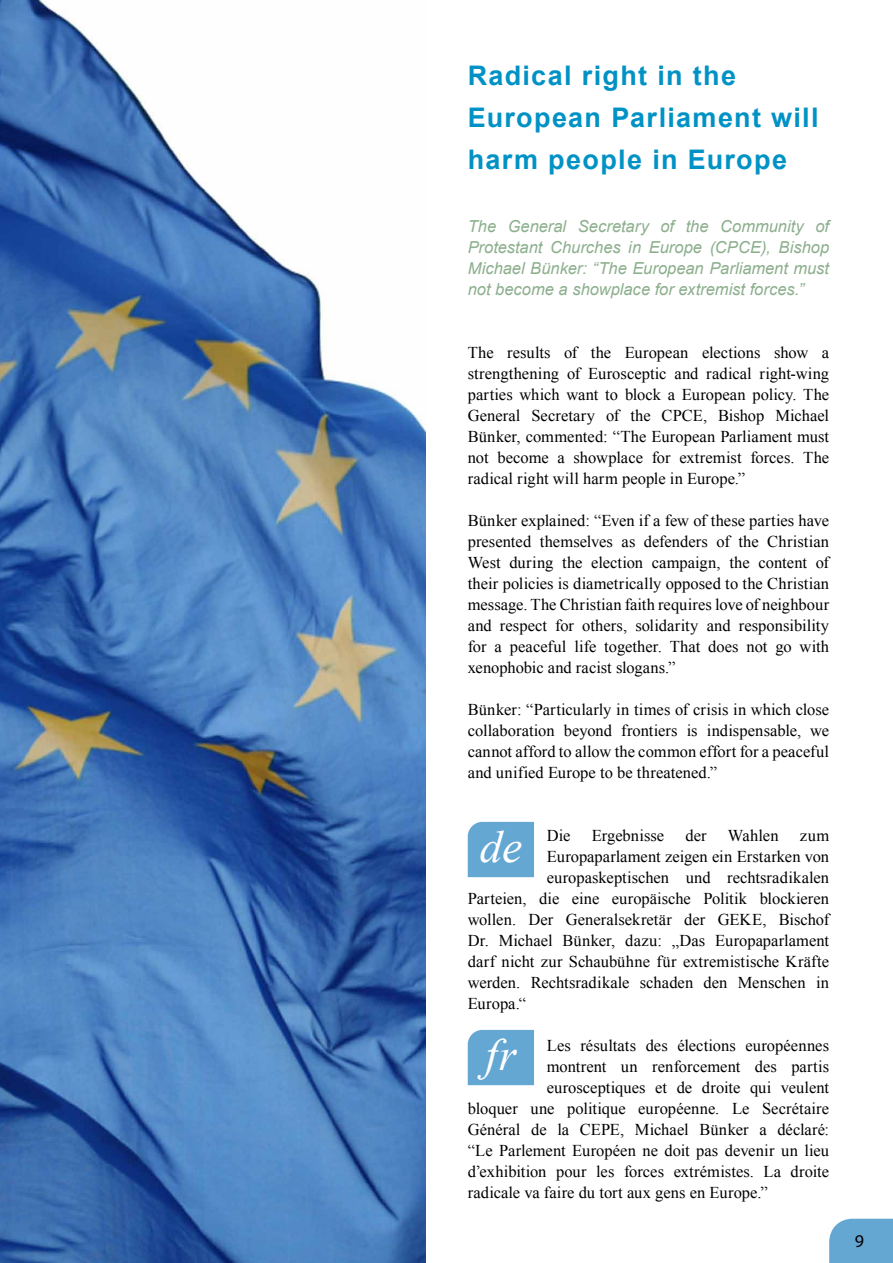
<style>
.page{position:relative;width:893px;height:1263px;background:#fff}
.page>*{position:absolute;margin:0;border:0;box-sizing:border-box;transform-origin:0 0}
.t1{font:italic 45px "Times New Roman";color:#fff}
.t2{font:700 27px/42px "Arial";letter-spacing:.045em;color:#0092c5}
.t3{font:18px "Myriad Pro";color:#000}
.t4{font:16.5px/21px "Times New Roman";color:#000;text-align:justify}
.t5{font:italic 16.5px/21px "Arial";color:#8caf8d;text-align:justify}
</style>
<div class="page">
<div style="left:829px;top:1219px;width:64px;height:44px;background:#65a7d3"></div>
<img style="left:0;top:0;width:425px;height:1263px">
<div style="left:468px;top:822px;width:66px;height:55px;background:#65a7d3"></div>
<div style="left:468px;top:1030px;width:66px;height:55px;background:#65a7d3"></div>
<h2 class="t2" style="left:468px;top:55px;width:352px">Radical right in the<br>European Parliament will harm people in Europe</h2>
<p class="t5" style="left:468px;top:216px;width:363px">The General Secretary of the Community of Protestant Churches in Europe (CPCE), Bishop Michael Bünker: “The European Parliament must not become a showplace for extremist forces.”</p>
<p class="t4" style="left:468px;top:342px;width:363px">The results of the European elections show a strengthening of Eurosceptic and radical right-wing parties which want to block a European policy. The General Secretary of the CPCE, Bishop Michael Bünker, commented: “The European Parliament must not become a showplace for extremist forces. The radical right will harm people in Europe.”</p>
<p class="t4" style="left:468px;top:510px;width:363px">Bünker explained: “Even if a few of these parties have presented themselves as defenders of the Christian West during the election campaign, the content of their policies is diametrically opposed to the Christian message. The Christian faith requires love of neighbour and respect for others, solidarity and responsibility for a peaceful life together. That does not go with xenophobic and racist slogans.”</p>
<p class="t4" style="left:468px;top:699px;width:363px">Bünker: “Particularly in times of crisis in which close collaboration beyond frontiers is indispensable, we cannot afford to allow the common effort for a peaceful and unified Europe to be threatened.”</p>
<p class="t4" style="left:547px;top:825px;width:25px">Die</p>
<p class="t4" style="left:592px;top:825px;width:74px">Ergebnisse</p>
<p class="t4" style="left:685px;top:825px;width:23px">der</p>
<p class="t4" style="left:728px;top:825px;width:52px">Wahlen</p>
<p class="t4" style="left:800px;top:825px;width:31px">zum</p>
<p class="t4" style="left:547px;top:846px;width:284px">Europaparlament zeigen ein Erstarken von</p>
<p class="t4" style="left:547px;top:867px;width:284px">europaskeptischen und rechtsradikalen</p>
<p class="t4" style="left:468px;top:888px;width:363px">Parteien, die eine europäische Politik blockieren</p>
<p class="t4" style="left:468px;top:909px;width:363px">wollen. Der Generalsekretär der GEKE, Bischof</p>
<p class="t4" style="left:468px;top:930px;width:363px">Dr. Michael Bünker, dazu: „Das Europaparlament</p>
<p class="t4" style="left:468px;top:951px;width:363px">darf nicht zur Schaubühne für extremistische Kräfte</p>
<p class="t4" style="left:468px;top:972px;width:363px">werden. Rechtsradikale schaden den Menschen in</p>
<p class="t4" style="left:468px;top:993px;width:60px">Europa.“</p>
<p class="t4" style="left:547px;top:1035px;width:284px">Les résultats des élections européennes</p>
<p class="t4" style="left:547px;top:1056px;width:284px">montrent un renforcement des partis</p>
<p class="t4" style="left:547px;top:1077px;width:284px">eurosceptiques et de droite qui veulent</p>
<p class="t4" style="left:468px;top:1098px;width:363px">bloquer une politique européenne. Le Secrétaire</p>
<p class="t4" style="left:468px;top:1119px;width:363px">Général de la CEPE, Michael Bünker a déclaré:</p>
<p class="t4" style="left:468px;top:1140px;width:363px">“Le Parlement Européen ne doit pas devenir un lieu</p>
<p class="t4" style="left:468px;top:1161px;width:363px">d’exhibition pour les forces extrémistes. La droite</p>
<p class="t4" style="left:468px;top:1182px;width:302px">radicale va faire du tort aux gens en Europe.”</p>
<h1 class="t1" style="left:480px;top:815px;width:44px">de</h1>
<h1 class="t1" style="left:486px;top:1023px;width:32px">fr</h1>
<p class="t3" style="left:855px;top:1230px;width:11px">9</p>
</div>
